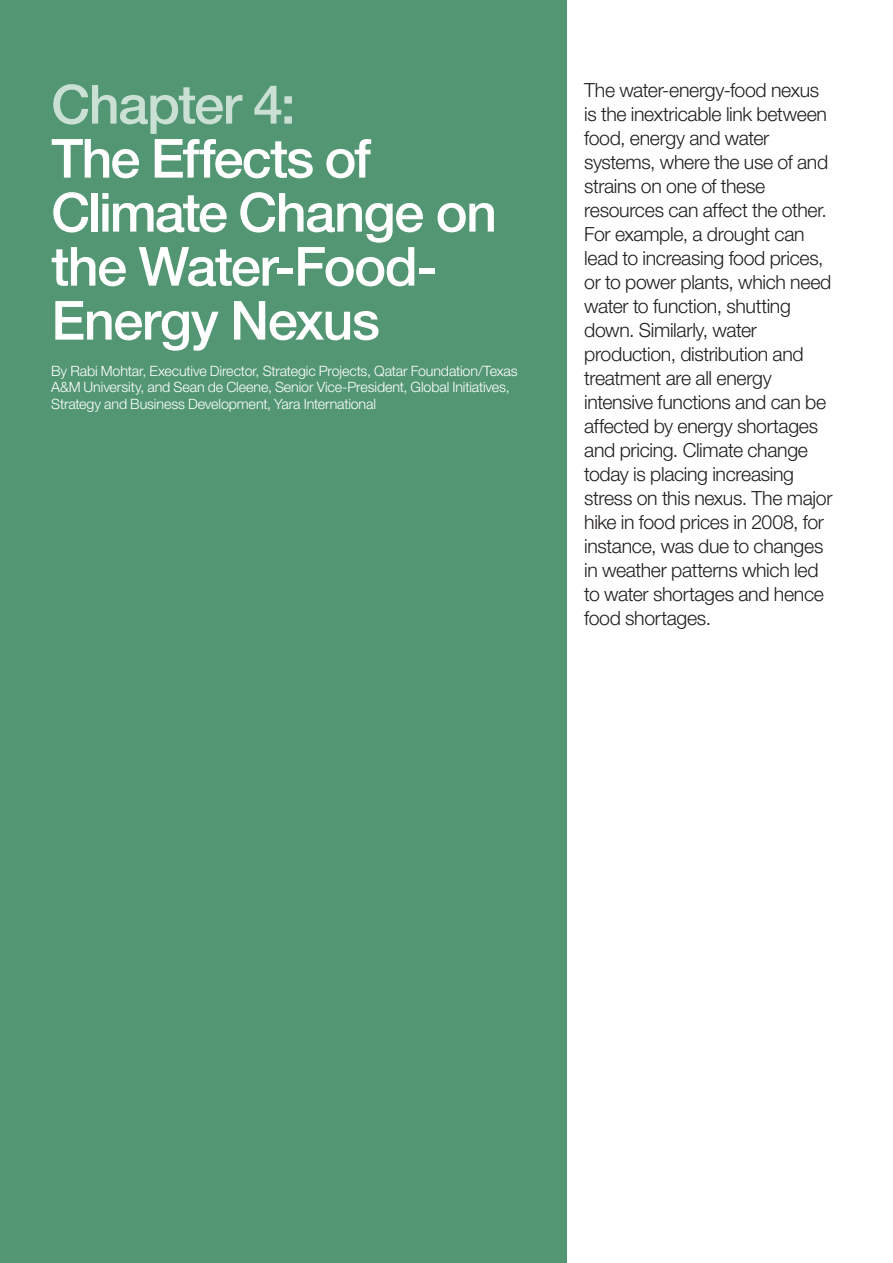
<style>
.page{position:relative;width:893px;height:1263px;background:#fff}
.page>*{position:absolute;margin:0;border:0;box-sizing:border-box;transform-origin:0 0}
.Heading{font:500 54px/54px "Helvetica Neue LT Pro";letter-spacing:-.03em;color:#fff}
.Intro_copy{font:300 19.5px/24px "Helvetica Neue LT Pro";letter-spacing:-.015em;color:#231f20}
.Noms{font:300 14.25px/16.8px "Helvetica Neue LT Pro";letter-spacing:-.01em;color:#fff}
.s1{color:#cbe0d5}
</style>
<div class="page">
<div style="left:0;top:0;width:567px;height:1263px;background:#529673"></div>
<p class="Heading" style="left:51px;top:77px;width:447px"><span class="s1">Chapter 4:<br></span>The Effects of<br>Climate Change on the Water-Food-<br>Energy Nexus</p>
<p class="Noms" style="left:51px;top:362px;width:468px">By Rabi Mohtar, Executive Director, Strategic Projects, Qatar Foundation/Texas<br>A&amp;M University, and Sean de Cleene, Senior Vice-President, Global Initiatives,<br>Strategy and Business Development, Yara International</p>
<p class="Intro_copy" style="left:584px;top:78px;width:250px">The water-energy-food nexus is the inextricable link between food, energy and water systems, where the use of and strains on one of these resources can affect the other.<br>For example, a drought can lead to increasing food prices, or to power plants, which need water to function, shutting down. Similarly, water production, distribution and treatment are all energy intensive functions and can be affected by energy shortages and pricing. Climate change today is placing increasing stress on this nexus. The major hike in food prices in 2008, for instance, was due to changes in weather patterns which led to water shortages and hence food shortages.</p>
</div>
